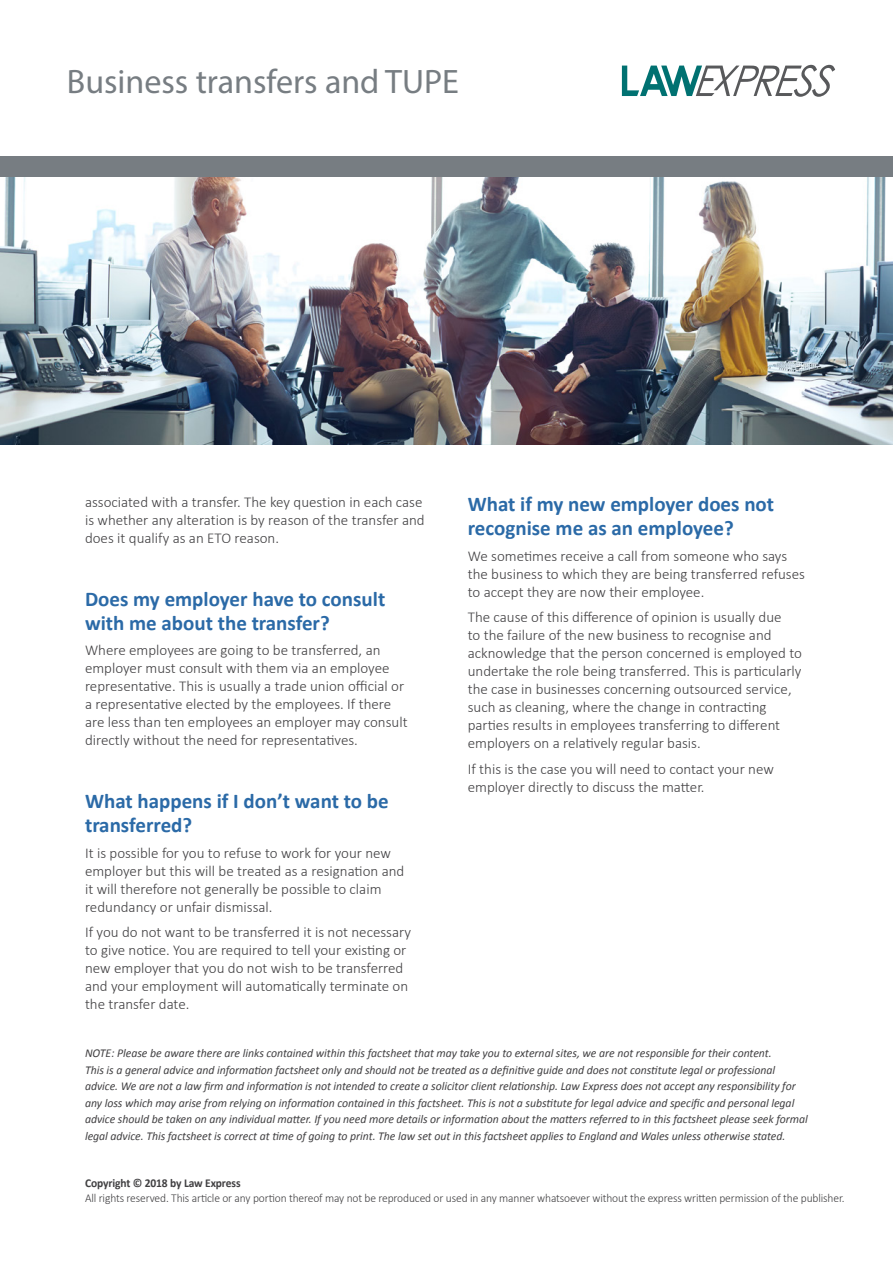
<style>
.page{position:relative;width:893px;height:1263px;background:#fff}
.page>*{position:absolute;margin:0;border:0;box-sizing:border-box;transform-origin:0 0}
.t1{font:34.05px "Myriad Pro";color:#777d82}
.t2{font:700 21px/24px "Calibri";color:#2b6aa7}
.t3{font:300 15px/18px "Calibri";color:#414042}
.t4{font:italic 12px/16.5px "Calibri";letter-spacing:-.005em;color:#414042}
.t5{font:300 12px "Calibri";letter-spacing:-.01em;color:#414042;scale:.96 1}
.t6{font:700 12px "Calibri";letter-spacing:-.01em;color:#414042;scale:.96 1}
</style>
<div class="page">
<div style="left:0;top:156px;width:893px;height:23px;background:#777d82"></div>
<img style="left:0;top:178px;width:893px;height:267px">
<svg style="left:622px;top:65px;width:213px;height:32px"></svg>
<h1 class="t1" style="left:67px;top:61px;width:394px">Business transfers and TUPE</h1>
<p class="t3" style="left:85px;top:492px;width:341px">associated with a transfer. The key question in each case is whether any alteration is by reason of the transfer and does it qualify as an ETO reason.</p>
<h2 class="t2" style="left:85px;top:587px;width:302px">Does my employer have to consult with me about the transfer?</h2>
<p class="t3" style="left:85px;top:640px;width:324px">Where employees are going to be transferred, an employer must consult with them via an employee representative. This is usually a trade union official or a representative elected by the employees. If there are less than ten employees an employer may consult directly without the need for representatives.</p>
<h2 class="t2" style="left:85px;top:789px;width:305px">What happens if I don’t want to be transferred?</h2>
<p class="t3" style="left:85px;top:843px;width:321px">It is possible for you to refuse to work for your new employer but this will be treated as a resignation and it will therefore not generally be possible to claim redundancy or unfair dismissal.</p>
<p class="t3" style="left:85px;top:922px;width:327px">If you do not want to be transferred it is not necessary to give notice. You are required to tell your existing or new employer that you do not wish to be transferred and your employment will automatically terminate on the transfer date.</p>
<h2 class="t2" style="left:468px;top:492px;width:308px">What if my new employer does not recognise me as an employee?</h2>
<p class="t3" style="left:468px;top:546px;width:339px">We sometimes receive a call from someone who says the business to which they are being transferred refuses to accept they are now their employee.</p>
<p class="t3" style="left:468px;top:607px;width:336px">The cause of this difference of opinion is usually due<br>to the failure of the new business to recognise and acknowledge that the person concerned is employed to undertake the role being transferred. This is particularly the case in businesses concerning outsourced service, such as cleaning, where the change in contracting parties results in employees transferring to different employers on a relatively regular basis.</p>
<p class="t3" style="left:468px;top:759px;width:308px">If this is the case you will need to contact your new employer directly to discuss the matter.</p>
<p class="t4" style="left:85px;top:1044px;width:724px">NOTE: Please be aware there are links contained within this factsheet that may take you to external sites, we are not responsible for their content.<br>This is a general advice and information factsheet only and should not be treated as a definitive guide and does not constitute legal or professional advice. We are not a law firm and information is not intended to create a solicitor client relationship. Law Express does not accept any responsibility for any loss which may arise from relying on information contained in this factsheet. This is not a substitute for legal advice and specific and personal legal advice should be taken on any individual matter. If you need more details or information about the matters referred to in this factsheet please seek formal legal advice. This factsheet is correct at time of going to print. The law set out in this factsheet applies to England and Wales unless otherwise stated.</p>
<p class="t6" style="left:85px;top:1175px;width:164px">Copyright © 2018 by Law Express</p>
<p class="t5" style="left:85px;top:1190px;width:793px">All rights reserved. This article or any portion thereof may not be reproduced or used in any manner whatsoever without the express written permission of the publisher.</p>
</div>
